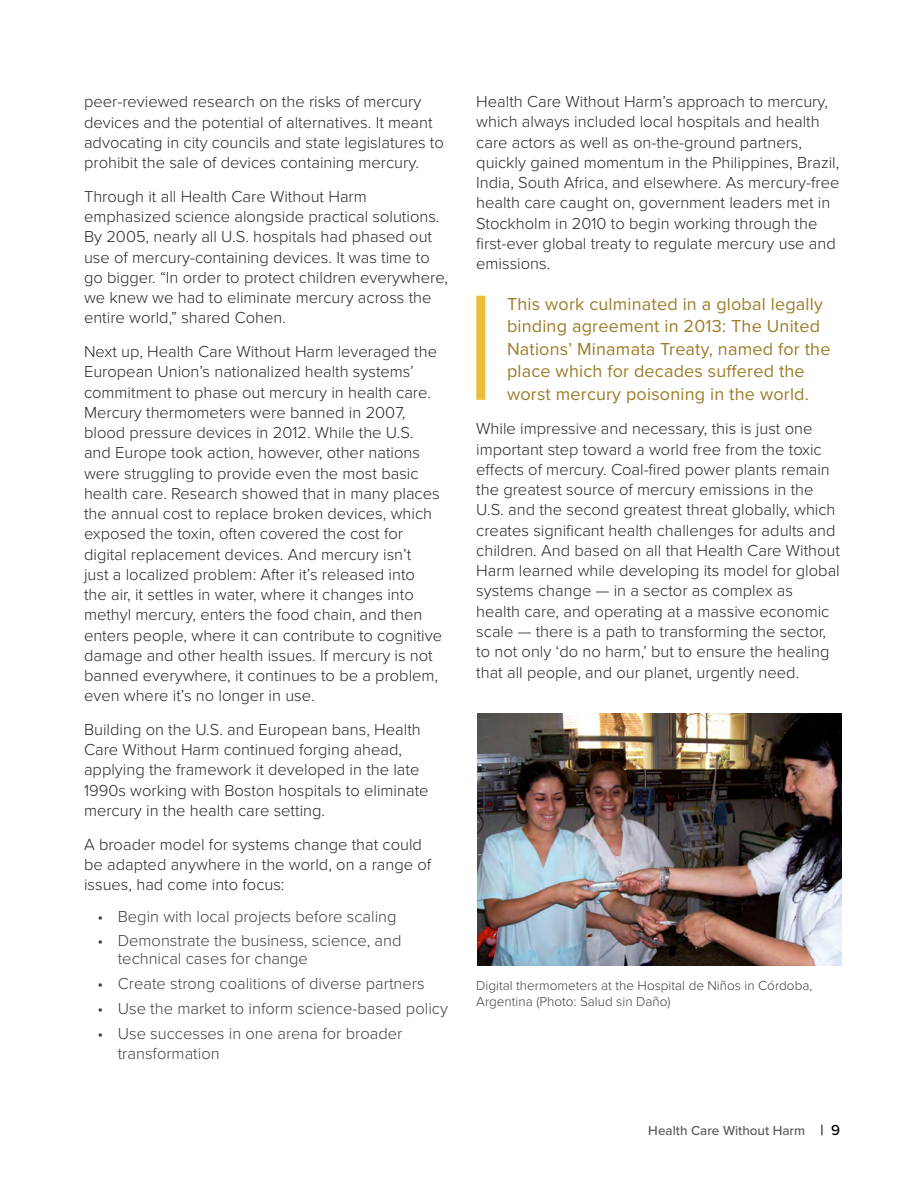
<style>
.page{position:relative;width:918px;height:1188px;background:#fff}
.page>*{position:absolute;margin:0;border:0;box-sizing:border-box;transform-origin:0 0}
.t1{font:18px/22.5px "Proxima Nova";letter-spacing:.01em;color:#9e7d29}
.t2{font:300 16.5px/20.2px "Proxima Nova";color:#292829}
.t3{font:300 16.5px/18px "Proxima Nova";color:#414042}
.t4{font:300 13.5px/16.5px "Proxima Nova";color:#414042}
.t5{font:500 13.5px "Proxima Nova";color:#58595b}
.s1{font-size:15px;color:#000}
</style>
<div class="page">
<div style="left:476px;top:296px;width:9px;height:104px;background:#edbd38"></div>
<img style="left:478px;top:713px;width:364px;height:252px">
<p class="t2" style="left:84px;top:92px;width:361px">peer-reviewed research on the risks of mercury devices and the potential of alternatives. It meant advocating in city councils and state legislatures to prohibit the sale of devices containing mercury.</p>
<p class="t2" style="left:84px;top:187px;width:366px">Through it all Health Care Without Harm emphasized science alongside practical solutions.<br>By 2005, nearly all U.S. hospitals had phased out use of mercury-containing devices. It was time to go bigger. “In order to protect children everywhere, we knew we had to eliminate mercury across the entire world,” shared Cohen.</p>
<p class="t2" style="left:84px;top:342px;width:359px">Next up, Health Care Without Harm leveraged the European Union’s nationalized health systems’ commitment to phase out mercury in health care.<br>Mercury thermometers were banned in 2007, blood pressure devices in 2012. While the U.S. and Europe took action, however, other nations were struggling to provide even the most basic health care. Research showed that in many places the annual cost to replace broken devices, which exposed the toxin, often covered the cost for digital replacement devices. And mercury isn’t<br>just a localized problem: After it’s released into<br>the air, it settles in water, where it changes into methyl mercury, enters the food chain, and then enters people, where it can contribute to cognitive damage and other health issues. If mercury is not banned everywhere, it continues to be a problem, even where it’s no longer in use.</p>
<p class="t2" style="left:84px;top:720px;width:346px">Building on the U.S. and European bans, Health Care Without Harm continued forging ahead, applying the framework it developed in the late 1990s working with Boston hospitals to eliminate mercury in the health care setting.</p>
<p class="t2" style="left:84px;top:834px;width:349px">A broader model for systems change that could be adapted anywhere in the world, on a range of issues, had come into focus:</p>
<p class="t3" style="left:98px;top:907px;width:301px">• Begin with local projects before scaling</p>
<p class="t3" style="left:118px;top:932px;width:285px;text-indent:-20px">• Demonstrate the business, science, and technical cases for change</p>
<p class="t3" style="left:98px;top:975px;width:329px">• Create strong coalitions of diverse partners</p>
<p class="t3" style="left:98px;top:1000px;width:352px">• Use the market to inform science-based policy</p>
<p class="t3" style="left:118px;top:1023px;width:286px;line-height:20.2px;text-indent:-20px">• Use successes in one arena for broader transformation</p>
<p class="t2" style="left:476px;top:92px;width:365px">Health Care Without Harm’s approach to mercury, which always included local hospitals and health care actors as well as on-the-ground partners, quickly gained momentum in the Philippines, Brazil, India, South Africa, and elsewhere. As mercury-free health care caught on, government leaders met in Stockholm in 2010 to begin working through the first-ever global treaty to regulate mercury use and emissions.</p>
<p class="t1" style="left:507px;top:293px;width:325px">This work culminated in a global legally binding agreement in 2013: The United Nations’ Minamata Treaty, named for the place which for decades suffered the worst mercury poisoning in the world.</p>
<p class="t2" style="left:476px;top:419px;width:365px">While impressive and necessary, this is just one important step toward a world free from the toxic effects of mercury. Coal-fired power plants remain the greatest source of mercury emissions in the U.S. and the second greatest threat globally, which creates significant health challenges for adults and children. And based on all that Health Care Without Harm learned while developing its model for global systems change — in a sector as complex as health care, and operating at a massive economic scale — there is a path to transforming the sector, to not only ‘do no harm,’ but to ensure the healing that all people, and our planet, urgently need.</p>
<p class="t4" style="left:476px;top:977px;width:338px">Digital thermometers at the Hospital de Niños in Córdoba,<br>Argentina (Photo: Salud sin Daño)</p>
<p class="t5" style="left:648px;top:1123px;width:193px">Health Care Without Harm <span class="s1">| 9</span></p>
</div>
